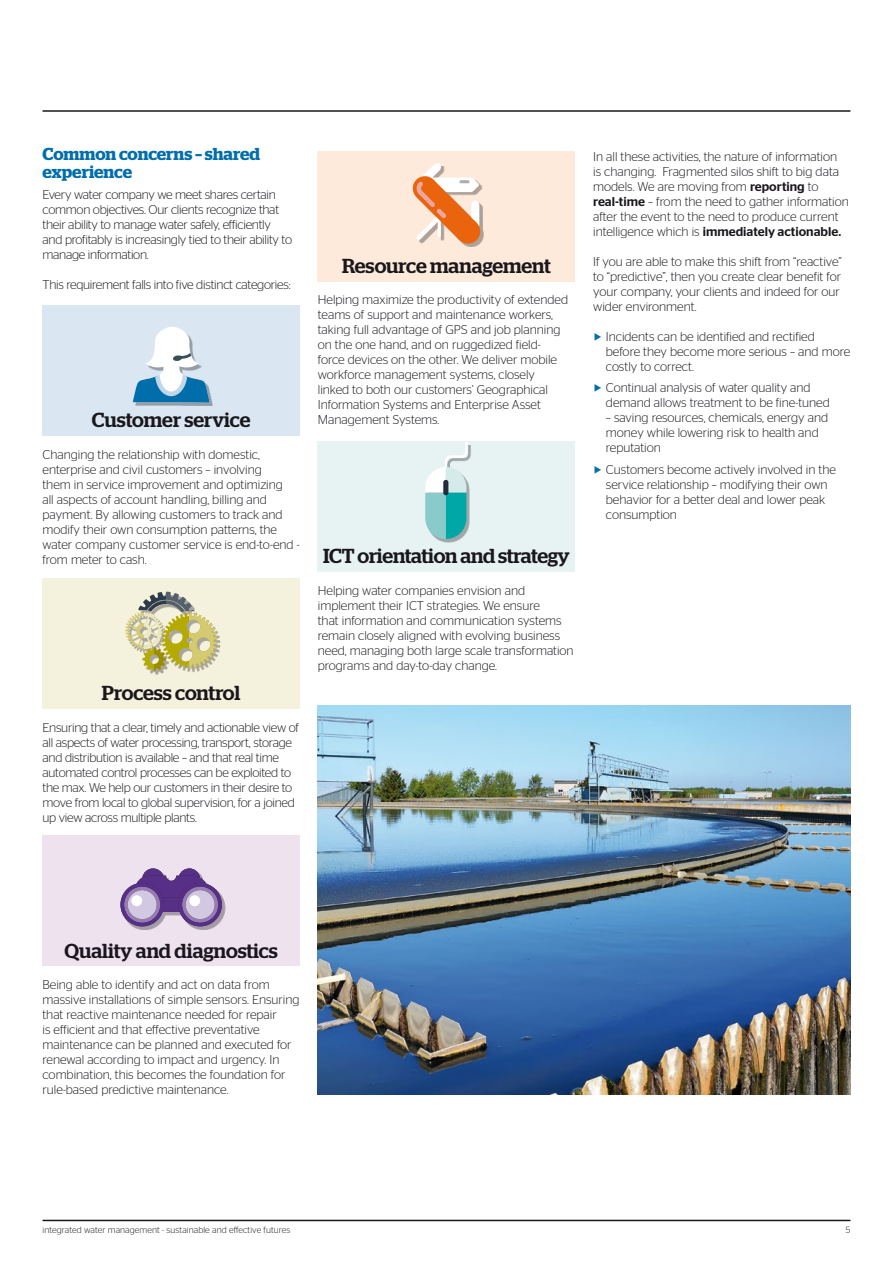
<style>
.page{position:relative;width:893px;height:1263px;background:#fff}
.page>*{position:absolute;margin:0;border:0;box-sizing:border-box;transform-origin:0 0}
.t1{font:500 20.25px "Stag";letter-spacing:-.005em;color:#1a171c}
.t2{font:600 17.25px/18px "Stag";color:#006eab}
.t3{font:300 12.75px/15px "Stag Sans";color:#1a171c}
.t4{font:300 12.75px/15px "Stag Sans";letter-spacing:-.02em;color:#1a171c}
.t5{font:300 9px "Stag Sans";letter-spacing:.01em;color:#1a171c}
.s1{font-weight:500}
.s2{color:#006eab}
</style>
<div class="page">
<hr style="left:43px;top:1220px;width:807px;height:1px;background:#1a171c">
<div style="left:43px;top:305px;width:257px;height:131px;background:#dae6f1"></div>
<div style="left:136px;top:329px;width:77px;height:77px;background:#1a171c;opacity:.35"></div>
<svg style="left:133px;top:327px;width:77px;height:76px"></svg>
<hr style="left:43px;top:110px;width:807px;height:2px;background:#1a171c">
<div style="left:318px;top:151px;width:257px;height:130px;background:#fdeada"></div>
<div style="left:415px;top:166px;width:69px;height:81px;background:#1a171c;opacity:.35"></div>
<svg style="left:412px;top:163px;width:69px;height:82px"></svg>
<div style="left:43px;top:836px;width:257px;height:130px;background:#eee2ef"></div>
<div style="left:123px;top:871px;width:102px;height:58px;background:#1a171c;opacity:.35"></div>
<svg style="left:120px;top:868px;width:102px;height:58px"></svg>
<div style="left:131px;top:895px;width:11px;height:11px;background:#fff;border-radius:50%"></div>
<div style="left:189px;top:895px;width:11px;height:11px;background:#fff;border-radius:50%"></div>
<div style="left:318px;top:441px;width:257px;height:131px;background:#e6f3f2"></div>
<div style="left:428px;top:445px;width:43px;height:98px;background:#1a171c;opacity:.35"></div>
<svg style="left:425px;top:442px;width:43px;height:97px"></svg>
<img style="left:318px;top:705px;width:532px;height:389px">
<div style="left:43px;top:578px;width:257px;height:130px;background:#f4f1dd"></div>
<div style="left:128px;top:594px;width:93px;height:80px;background:#1a171c;opacity:.35"></div>
<svg style="left:125px;top:592px;width:92px;height:79px"></svg>
<svg style="left:154px;top:647px;width:12px;height:24px"></svg>
<h2 class="t2" style="left:43px;top:144px;width:219px">Common concerns – shared experience</h2>
<p class="t4" style="left:43px;top:187px;width:251px">Every water company we meet shares certain common objectives. Our clients recognize that their ability to manage water safely, efficiently and profitably is increasingly tied to their ability to manage information.</p>
<p class="t4" style="left:43px;top:277px;width:250px">This requirement falls into five distinct categories:</p>
<h1 class="t1" style="left:92px;top:408px;width:160px">Customer service</h1>
<p class="t3" style="left:43px;top:447px;width:259px">Changing the relationship with domestic, enterprise and civil customers – involving<br>them in service improvement and optimizing<br>all aspects of account handling, billing and payment. By allowing customers to track and modify their own consumption patterns, the water company customer service is end-to-end - from meter to cash.</p>
<h1 class="t1" style="left:102px;top:681px;width:140px">Process control</h1>
<p class="t4" style="left:43px;top:719px;width:258px">Ensuring that a clear, timely and actionable view of all aspects of water processing, transport, storage and distribution is available – and that real time automated control processes can be exploited to the max. We help our customers in their desire to move from local to global supervision, for a joined up view across multiple plants.</p>
<h1 class="t1" style="left:342px;top:254px;width:210px">Resource management</h1>
<p class="t3" style="left:318px;top:292px;width:252px">Helping maximize the productivity of extended teams of support and maintenance workers, taking full advantage of GPS and job planning on the one hand, and on ruggedized field&shy;force devices on the other. We deliver mobile workforce management systems, closely linked to both our customers’ Geographical Information Systems and Enterprise Asset Management Systems.</p>
<h1 class="t1" style="left:323px;top:544px;width:248px">ICT orientation and strategy</h1>
<p class="t3" style="left:318px;top:583px;width:257px">Helping water companies envision and implement their ICT strategies. We ensure<br>that information and communication systems remain closely aligned with evolving business need, managing both large scale transformation programs and day-to-day change.</p>
<p class="t3" style="left:593px;top:149px;width:257px">In all these activities, the nature of information<br>is changing. Fragmented silos shift to big data models. We are moving from <span class="s1">reporting</span> to <span class="s1">real-time</span> – from the need to gather information after the event to the need to produce current intelligence which is <span class="s1">immediately actionable.</span></p>
<p class="t3" style="left:593px;top:254px;width:250px">If you are able to make this shift from “reactive” to “predictive”, then you create clear benefit for your company, your clients and indeed for our wider environment.</p>
<p class="t3" style="left:606px;top:329px;width:246px;text-indent:-13px"><span class="s2">▶</span> Incidents can be identified and rectified before they become more serious – and more costly to correct.</p>
<p class="t3" style="left:606px;top:380px;width:225px;text-indent:-13px"><span class="s2">▶</span> Continual analysis of water quality and demand allows treatment to be fine-tuned</p>
<p class="t3" style="left:606px;top:410px;width:224px">– saving resources, chemicals, energy and money while lowering risk to health and reputation</p>
<p class="t3" style="left:606px;top:462px;width:231px;text-indent:-13px"><span class="s2">▶</span> Customers become actively involved in the service relationship – modifying their own behavior for a better deal and lower peak consumption</p>
<h1 class="t1" style="left:65px;top:938px;width:215px">Quality and diagnostics</h1>
<p class="t3" style="left:43px;top:977px;width:259px">Being able to identify and act on data from massive installations of simple sensors. Ensuring that reactive maintenance needed for repair<br>is efficient and that effective preventative maintenance can be planned and executed for renewal according to impact and urgency. In combination, this becomes the foundation for rule-based predictive maintenance.</p>
<p class="t5" style="left:43px;top:1225px;width:249px">integrated water management - sustainable and effective futures</p>
<p class="t5" style="left:846px;top:1225px;width:6px">5</p>
</div>
